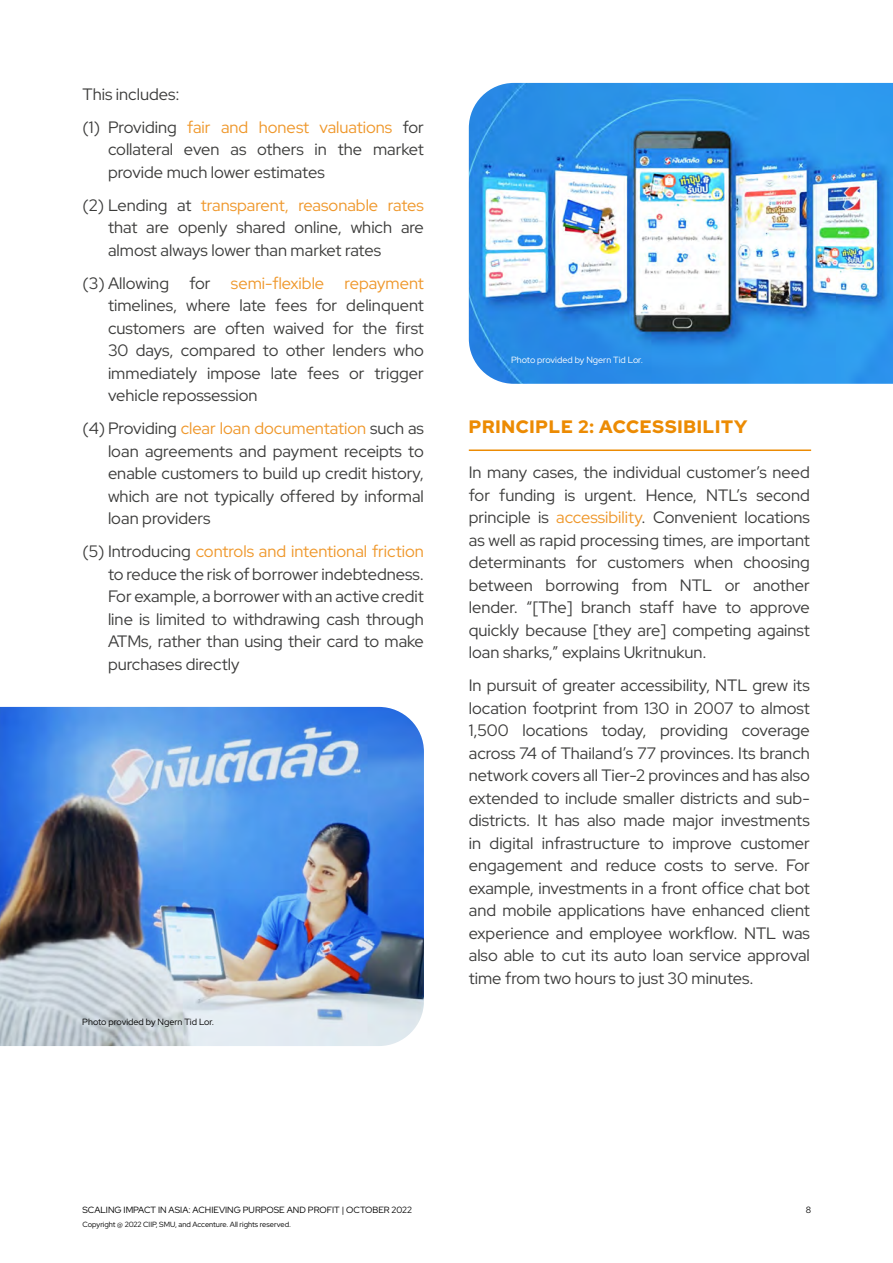
<style>
.page{position:relative;width:893px;height:1263px;background:#fff}
.page>*{position:absolute;margin:0;border:0;box-sizing:border-box;transform-origin:0 0}
.t1{font:300 18px "Red Hat Display";letter-spacing:.045em;color:#ec8b03}
.t2{font:300 16.5px/22.5px "Red Hat Display";color:#3c3c3b;text-align:justify}
.t3{font:300 9px "Red Hat Display";color:#000}
.t4{font:300 9px "Red Hat Display";color:#fff}
.t5{font:300 7.5px "Red Hat Display";color:#000}
.s1{color:#ef972a}
</style>
<div class="page">
<hr style="left:469px;top:449px;width:342px;height:2px;background:#ec8b03">
<img style="left:0;top:707px;width:424px;height:339px">
<img style="left:469px;top:83px;width:424px;height:301px">
<p class="t2" style="left:82px;top:77px;width:343px;line-height:33px">This includes:<br>(1) Providing <span class="s1">fair and honest valuations</span> for</p>
<p class="t2" style="left:108px;top:138px;width:317px">collateral even as others in the market provide much lower estimates</p>
<p class="t2" style="left:108px;top:193px;width:317px;text-indent:-26px">(2) Lending at <span class="s1">transparent, reasonable rates </span>that are openly shared online, which are almost always lower than market rates</p>
<p class="t2" style="left:108px;top:271px;width:317px;text-indent:-26px">(3) Allowing for <span class="s1">semi-flexible repayment </span>timelines, where late fees for delinquent customers are often waived for the first 30 days, compared to other lenders who immediately impose late fees or trigger vehicle repossession</p>
<p class="t2" style="left:108px;top:417px;width:317px;text-indent:-26px">(4) Providing <span class="s1">clear loan documentation</span> such as loan agreements and payment receipts to enable customers to build up credit history, which are not typically offered by informal loan providers</p>
<p class="t2" style="left:108px;top:540px;width:317px;text-indent:-26px">(5) Introducing <span class="s1">controls and intentional friction </span>to reduce the risk of borrower indebtedness.<br>For example, a borrower with an active credit line is limited to withdrawing cash through ATMs, rather than using their card to make purchases directly</p>
<p class="t3" style="left:82px;top:1016px;width:133px">Photo provided by Ngern Tid Lor.</p>
<p class="t4" style="left:511px;top:353px;width:133px">Photo provided by Ngern Tid Lor.</p>
<p class="t1" style="left:469px;top:415px;width:280px">PRINCIPLE 2: ACCESSIBILITY</p>
<p class="t2" style="left:469px;top:461px;width:343px">In many cases, the individual customer’s need for funding is urgent. Hence, NTL’s second principle is <span class="s1">accessibility</span>. Convenient locations as well as rapid processing times, are important determinants for customers when choosing between borrowing from NTL or another lender. “[The] branch staff have to approve quickly because [they are] competing against loan sharks,” explains Ukritnukun.</p>
<p class="t2" style="left:469px;top:674px;width:343px">In pursuit of greater accessibility, NTL grew its location footprint from 130 in 2007 to almost 1,500 locations today, providing coverage across 74 of Thailand’s 77 provinces. Its branch network covers all Tier-2 provinces and has also extended to include smaller districts and sub&shy;districts. It has also made major investments in digital infrastructure to improve customer engagement and reduce costs to serve. For example, investments in a front office chat bot and mobile applications have enhanced client experience and employee workflow. NTL was also able to cut its auto loan service approval time from two hours to just 30 minutes.</p>
<p class="t3" style="left:82px;top:1204px;width:331px">SCALING IMPACT IN ASIA: ACHIEVING PURPOSE AND PROFIT | OCTOBER 2022</p>
<p class="t3" style="left:806px;top:1204px;width:7px">8</p>
<p class="t5" style="left:82px;top:1220px;width:210px">Copyright @ 2022 CIIP, SMU, and Accenture. All rights reserved.</p>
</div>
